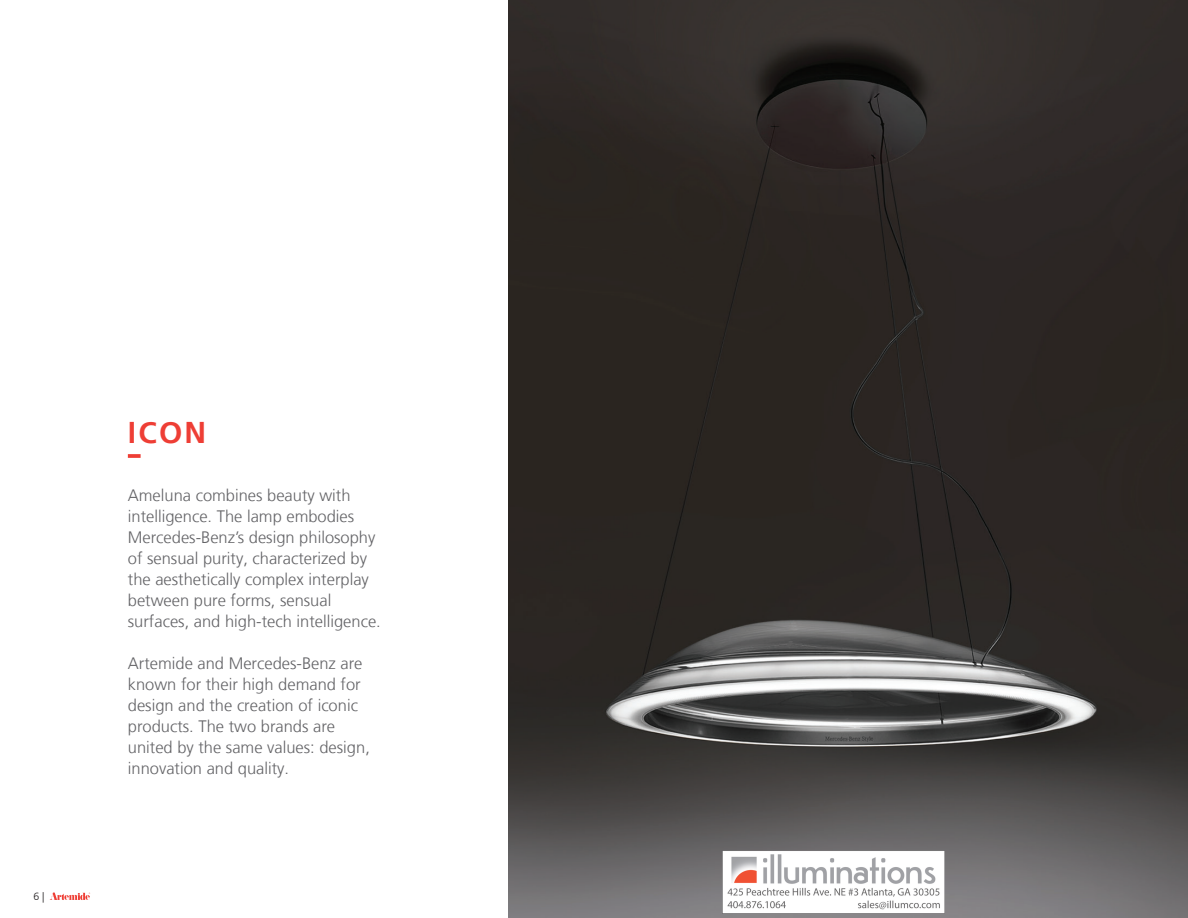
<style>
.page{position:relative;width:1188px;height:918px;background:#fff}
.page>*{position:absolute;margin:0;border:0;box-sizing:border-box;transform-origin:0 0}
.t1{font:700 30px "Frutiger LT";color:#ee3e35}
.t2{font:300 16.5px/21px "Frutiger LT";color:#636366}
.t3{font:300 10.5px "Frutiger LT";color:#231f20}
</style>
<div class="page">
<svg style="left:128px;top:454px;width:13px;height:4px"></svg>
<img style="left:949px;top:0;width:239px;height:918px">
<svg style="left:50px;top:893px;width:40px;height:7px"></svg>
<img style="left:508px;top:0;width:441px;height:918px">
<p class="t3" style="left:33px;top:890px;width:13px">6 |</p>
<h1 class="t1" style="left:128px;top:414px;width:80px">ICON</h1>
<p class="t2" style="left:128px;top:485px;width:255px">Ameluna combines beauty with intelligence. The lamp embodies Mercedes-Benz’s design philosophy of sensual purity, characterized by the aesthetically complex interplay between pure forms, sensual surfaces, and high-tech intelligence.</p>
<p class="t2" style="left:128px;top:653px;width:244px">Artemide and Mercedes-Benz are known for their high demand for design and the creation of iconic products. The two brands are united by the same values: design, innovation and quality.</p>
</div>
